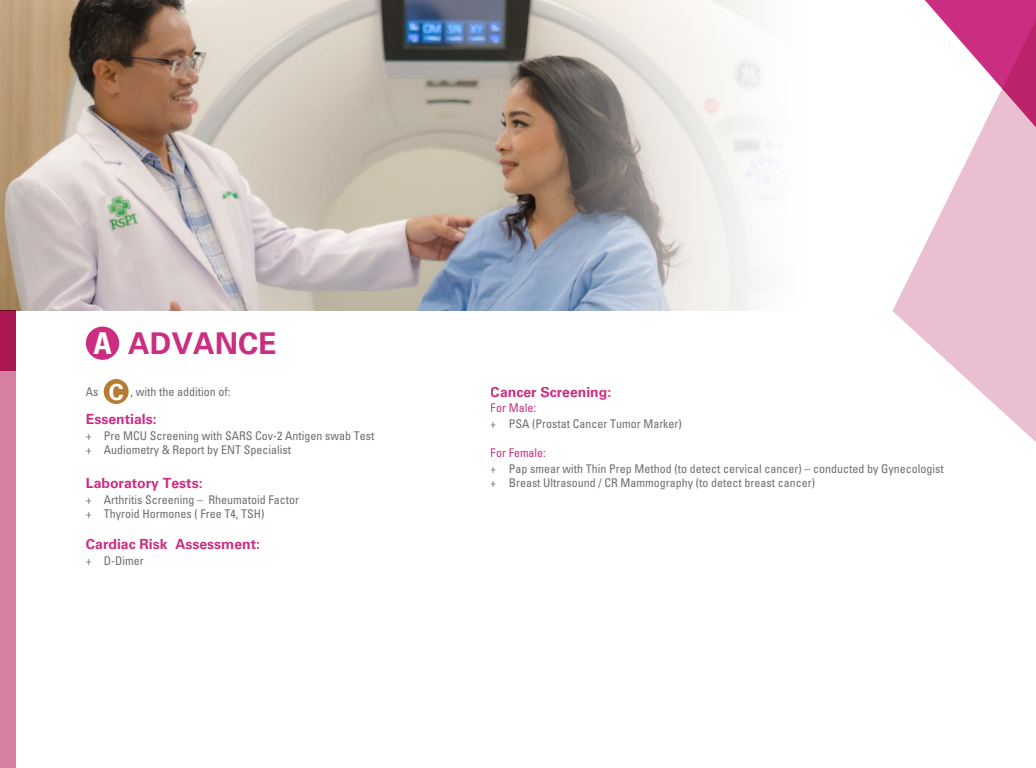
<style>
.page{position:relative;width:1036px;height:768px;background:#fff}
.page>*{position:absolute;margin:0;border:0;box-sizing:border-box;transform-origin:0 0}
.t1{font:30px "Univers LT 65 Bd";color:#cb2e80}
.t2{font:22.4px "Univers LT 65 Bd";color:#fff}
.t3{font:14px "Univers LT 65 Bd";color:#cb2e80}
.t4{font:condensed 12px/14.4px "Univers LT Std";color:#6d6e70}
.t5{font:condensed 12px "Univers LT Std";color:#cb2e80}
.s1{font-family:"Univers LT 67 Bd Cn";color:#fff}
</style>
<div class="page">
<img style="left:0;top:0;width:531px;height:311px">
<svg style="left:531px;top:0;width:242px;height:311px"></svg>
<div style="left:86px;top:327px;width:33px;height:33px;background:#cb2e80;border-radius:50%"></div>
<div style="left:104px;top:379px;width:25px;height:25px;background:#b87b35;border-radius:50%"></div>
<svg style="left:925px;top:0;width:111px;height:20px;background:#ce3d89"></svg>
<svg style="left:892px;top:20px;width:144px;height:422px;fill:#eabfd1"></svg>
<div style="left:0;top:311px;width:16px;height:457px;background:#d680a4"></div>
<div style="left:0;top:311px;width:16px;height:60px;background:#aa1752"></div>
<h1 class="t1" style="left:93px;top:326px;width:185px"><span class="s1">A</span> ADVANCE</h1>
<h2 class="t2" style="left:109px;top:379px;width:16px">C</h2>
<p class="t3" style="left:491px;top:384px;width:122px">Cancer Screening:</p>
<p class="t5" style="left:491px;top:400px;width:47px">For Male:</p>
<p class="t4" style="left:491px;top:416px;width:193px">+ PSA (Prostat Cancer Tumor Marker)</p>
<p class="t5" style="left:491px;top:445px;width:57px">For Female:</p>
<p class="t4" style="left:491px;top:461px;width:455px">+ Pap smear with Thin Prep Method (to detect cervical cancer) – conducted by Gynecologist + Breast Ultrasound / CR Mammography (to detect breast cancer)</p>
<p class="t4" style="left:86px;top:385px;width:14px">As</p>
<p class="t4" style="left:131px;top:385px;width:101px">, with the addition of:</p>
<p class="t3" style="left:86px;top:411px;width:72px">Essentials:</p>
<p class="t4" style="left:86px;top:428px;width:290px">+ Pre MCU Screening with SARS Cov-2 Antigen swab Test + Audiometry &amp; Report by ENT Specialist</p>
<p class="t3" style="left:86px;top:475px;width:118px">Laboratory Tests:</p>
<p class="t4" style="left:86px;top:492px;width:215px">+ Arthritis Screening – Rheumatoid Factor + Thyroid Hormones ( Free T4, TSH)</p>
<p class="t3" style="left:86px;top:536px;width:176px">Cardiac Risk Assessment:</p>
<p class="t4" style="left:86px;top:554px;width:59px">+ D-Dimer</p>
</div>
